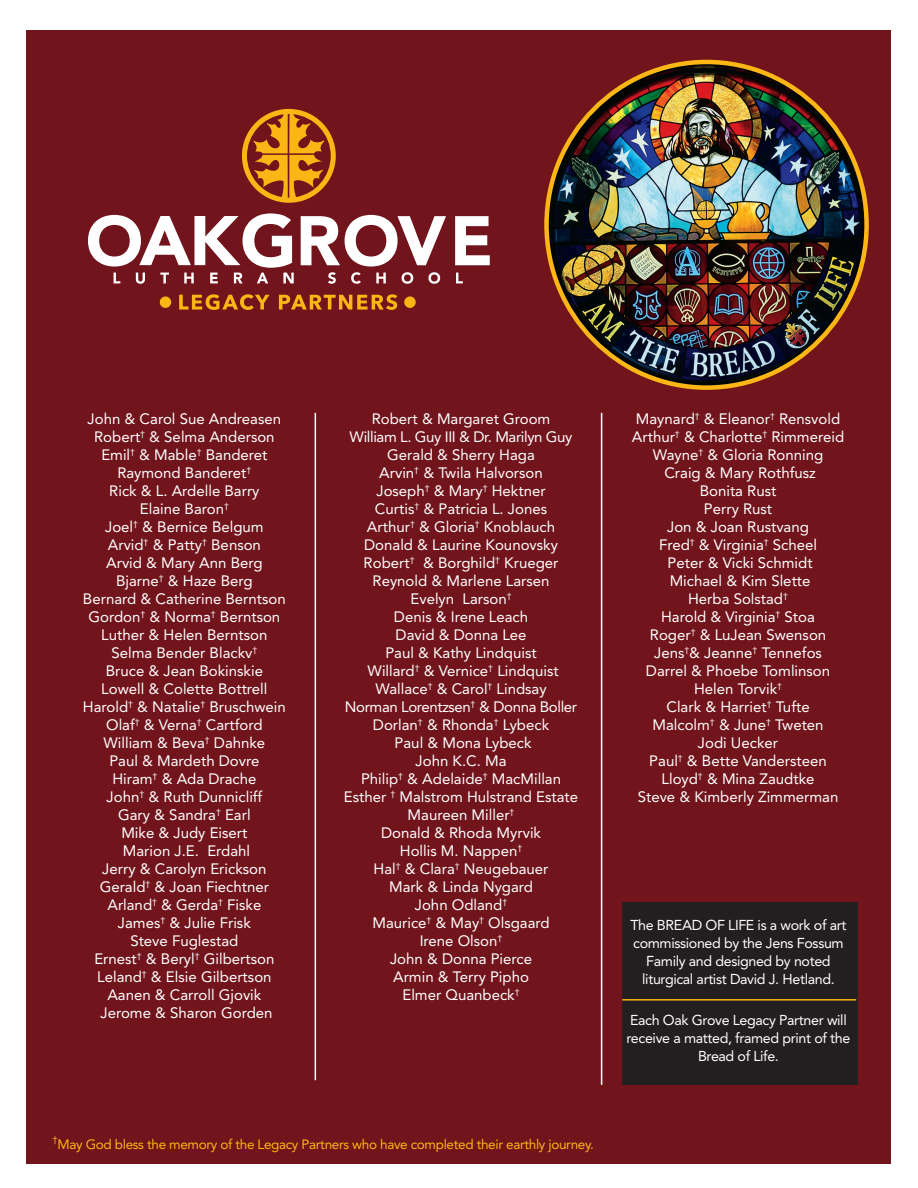
<style>
.page{position:relative;width:918px;height:1188px;background:#fff}
.page>*{position:absolute;margin:0;border:0;box-sizing:border-box;transform-origin:0 0}
.t1{font:15px/18px "Avenir";color:#fff;text-align:center}
.t2{font:14.25px/18px "Avenir";letter-spacing:-.025em;color:#fff;text-align:center}
.t3{font:13.5px "Avenir";letter-spacing:-.025em;color:#fcb615}
</style>
<div class="page">
<div style="left:26px;top:30px;width:865px;height:1134px;background:#71141c"></div>
<hr style="left:315px;top:413px;width:1px;height:667px;background:#fff">
<div style="left:622px;top:903px;width:236px;height:182px;background:#231f20"></div>
<hr style="left:622px;top:999px;width:234px;height:2px;background:#fcb615">
<img style="left:547px;top:62px;width:320px;height:326px;border-radius:50%">
<hr style="left:601px;top:413px;width:1px;height:672px;background:#fff">
<div style="left:242px;top:109px;width:94px;height:94px;background:#fbb515;border-radius:50%"></div>
<svg style="left:247px;top:114px;width:84px;height:84px"></svg>
<svg style="left:455px;top:216px;width:35px;height:49px"></svg>
<svg style="left:301px;top:215px;width:145px;height:69px"></svg>
<svg style="left:456px;top:273px;width:7px;height:10px"></svg>
<svg style="left:88px;top:213px;width:206px;height:71px"></svg>
<div style="left:160px;top:296px;width:11px;height:12px;background:#fbb515;border-radius:50%"></div>
<div style="left:404px;top:296px;width:12px;height:12px;background:#fbb515;border-radius:50%"></div>
<svg style="left:179px;top:294px;width:91px;height:16px"></svg>
<svg style="left:279px;top:294px;width:118px;height:16px"></svg>
<p class="t1" style="left:83px;top:411px;width:204px">John &amp; Carol Sue Andreasen<br>Robert<sup>†</sup> &amp; Selma Anderson<br>Emil<sup>†</sup> &amp; Mable<sup>†</sup> Banderet<br>Raymond Banderet<sup>†<br></sup>Rick &amp; L. Ardelle Barry<br>Elaine Baron<sup>†<br></sup>Joel<sup>†</sup> &amp; Bernice Belgum<br>Arvid<sup>†</sup> &amp; Patty<sup>†</sup> Benson<br>Arvid &amp; Mary Ann Berg<br>Bjarne<sup>†</sup> &amp; Haze Berg<br>Bernard &amp; Catherine Berntson<br>Gordon<sup>†</sup> &amp; Norma<sup>†</sup> Berntson<br>Luther &amp; Helen Berntson<br>Selma Bender Blackv<sup>†<br></sup>Bruce &amp; Jean Bokinskie<br>Lowell &amp; Colette Bottrell<br>Harold<sup>†</sup> &amp; Natalie<sup>†</sup> Bruschwein<br>Olaf<sup>†</sup> &amp; Verna<sup>†</sup> Cartford<br>William &amp; Beva<sup>†</sup> Dahnke<br>Paul &amp; Mardeth Dovre<br>Hiram<sup>†</sup> &amp; Ada Drache<br>John<sup>†</sup> &amp; Ruth Dunnicliff<br>Gary &amp; Sandra<sup>†</sup> Earl<br>Mike &amp; Judy Eisert<br>Marion J.E. Erdahl<br>Jerry &amp; Carolyn Erickson<br>Gerald<sup>†</sup> &amp; Joan Fiechtner<br>Arland<sup>†</sup> &amp; Gerda<sup>†</sup> Fiske<br>James<sup>†</sup> &amp; Julie Frisk<br>Steve Fuglestad<br>Ernest<sup>†</sup> &amp; Beryl<sup>†</sup> Gilbertson<br>Leland<sup>†</sup> &amp; Elsie Gilbertson<br>Aanen &amp; Carroll Gjovik<br>Jerome &amp; Sharon Gorden</p>
<p class="t1" style="left:344px;top:411px;width:236px">Robert &amp; Margaret Groom<br>William L. Guy III &amp; Dr. Marilyn Guy<br>Gerald &amp; Sherry Haga<br>Arvin<sup>†</sup> &amp; Twila Halvorson<br>Joseph<sup>†</sup> &amp; Mary<sup>†</sup> Hektner<br>Curtis<sup>†</sup> &amp; Patricia L. Jones<br>Arthur<sup>†</sup> &amp; Gloria<sup>†</sup> Knoblauch<br>Donald &amp; Laurine Kounovsky<br>Robert<sup>†</sup> &amp; Borghild<sup>†</sup> Krueger<br>Reynold &amp; Marlene Larsen<br>Evelyn Larson<sup>†<br></sup>Denis &amp; Irene Leach<br>David &amp; Donna Lee<br>Paul &amp; Kathy Lindquist<br>Willard<sup>†</sup> &amp; Vernice<sup>†</sup> Lindquist<br>Wallace<sup>†</sup> &amp; Carol<sup>†</sup> Lindsay<br>Norman Lorentzsen<sup>†</sup> &amp; Donna Boller<br>Dorlan<sup>†</sup> &amp; Rhonda<sup>†</sup> Lybeck<br>Paul &amp; Mona Lybeck<br>John K.C. Ma<br>Philip<sup>†</sup> &amp; Adelaide<sup>†</sup> MacMillan<br>Esther <sup>†</sup> Malstrom Hulstrand Estate<br>Maureen Miller<sup>†<br></sup>Donald &amp; Rhoda Myrvik<br>Hollis M. Nappen<sup>†<br></sup>Hal<sup>†</sup> &amp; Clara<sup>†</sup> Neugebauer<br>Mark &amp; Linda Nygard<br>John Odland<sup>†<br></sup>Maurice<sup>†</sup> &amp; May<sup>†</sup> Olsgaard<br>Irene Olson<sup>†<br></sup>John &amp; Donna Pierce<br>Armin &amp; Terry Pipho<br>Elmer Quanbeck<sup>†</sup></p>
<p class="t3" style="left:52px;top:1139px;width:543px"><sup>†</sup>May God bless the memory of the Legacy Partners who have completed their earthly journey.</p>
<p class="t1" style="left:632px;top:411px;width:214px">Maynard<sup>†</sup> &amp; Eleanor<sup>†</sup> Rensvold<br>Arthur<sup>†</sup> &amp; Charlotte<sup>†</sup> Rimmereid<br>Wayne<sup>†</sup> &amp; Gloria Ronning<br>Craig &amp; Mary Rothfusz<br>Bonita Rust<br>Perry Rust<br>Jon &amp; Joan Rustvang<br>Fred<sup>†</sup> &amp; Virginia<sup>†</sup> Scheel<br>Peter &amp; Vicki Schmidt<br>Michael &amp; Kim Slette<br>Herba Solstad<sup>†<br></sup>Harold &amp; Virginia<sup>†</sup> Stoa<br>Roger<sup>†</sup> &amp; LuJean Swenson<br>Jens<sup>†</sup>&amp; Jeanne<sup>†</sup> Tennefos<br>Darrel &amp; Phoebe Tomlinson<br>Helen Torvik<sup>†<br></sup>Clark &amp; Harriet<sup>†</sup> Tufte<br>Malcolm<sup>†</sup> &amp; June<sup>†</sup> Tweten<br>Jodi Uecker<br>Paul<sup>†</sup> &amp; Bette Vandersteen<br>Lloyd<sup>†</sup> &amp; Mina Zaudtke<br>Steve &amp; Kimberly Zimmerman</p>
<p class="t2" style="left:630px;top:918px;width:218px">The BREAD OF LIFE is a work of art commissioned by the Jens Fossum<br>Family and designed by noted liturgical artist David J. Hetland.</p>
<p class="t2" style="left:627px;top:1013px;width:225px">Each Oak Grove Legacy Partner will receive a matted, framed print of the<br>Bread of Life.</p>
</div>
